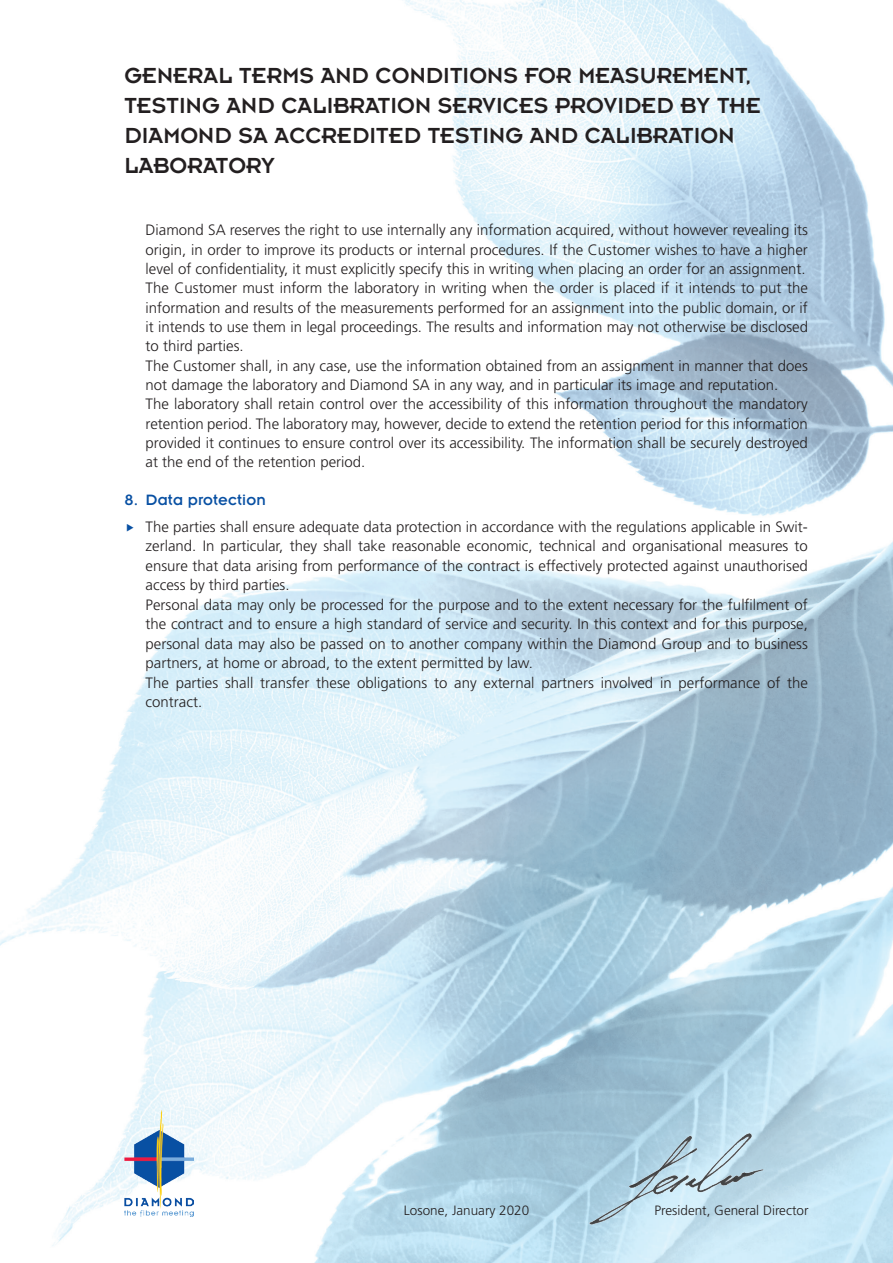
<style>
.page{position:relative;width:893px;height:1263px;background:#fff}
.page>*{position:absolute;margin:0;border:0;box-sizing:border-box;transform-origin:0 0}
.t1{font:24px/30px "Insignia";letter-spacing:.005em;color:#231f20}
.t2{font:16.5px "Insignia";letter-spacing:.01em;color:#0850a3}
.t3{font:300 15px/19.4px "Frutiger LT Std";color:#231f20}
.t4{font:300 13.5px "Frutiger LT Std";color:#231f20}
</style>
<div class="page">
<img style="left:0;top:0;width:893px;height:1263px">
<img style="left:124px;top:1110px;width:69px;height:106px">
<img style="left:587px;top:1133px;width:177px;height:91px">
<svg style="left:127px;top:523px;width:6px;height:8px"></svg>
<h1 class="t1" style="left:124px;top:61px;width:638px">GENERAL TERMS AND CONDITIONS FOR MEASUREMENT, TESTING AND CALIBRATION SERVICES PROVIDED BY THE DIAMOND SA ACCREDITED TESTING AND CALIBRATION LABORATORY</h1>
<p class="t3" style="left:146px;top:221px;width:664px">Diamond SA reserves the right to use internally any information acquired, without however revealing its origin, in order to improve its products or internal procedures. If the Customer wishes to have a higher level of confidentiality, it must explicitly specify this in writing when placing an order for an assignment.<br>The Customer must inform the laboratory in writing when the order is placed if it intends to put the information and results of the measurements performed for an assignment into the public domain, or if it intends to use them in legal proceedings. The results and information may not otherwise be disclosed to third parties.<br>The Customer shall, in any case, use the information obtained from an assignment in manner that does not damage the laboratory and Diamond SA in any way, and in particular its image and reputation.<br>The laboratory shall retain control over the accessibility of this information throughout the mandatory retention period. The laboratory may, however, decide to extend the retention period for this information provided it continues to ensure control over its accessibility. The information shall be securely destroyed at the end of the retention period.</p>
<p class="t2" style="left:124px;top:491px;width:143px">8. Data protection</p>
<p class="t3" style="left:146px;top:517px;width:664px">The parties shall ensure adequate data protection in accordance with the regulations applicable in Swit&shy;zerland. In particular, they shall take reasonable economic, technical and organisational measures to ensure that data arising from performance of the contract is effectively protected against unauthorised access by third parties.<br>Personal data may only be processed for the purpose and to the extent necessary for the fulfilment of the contract and to ensure a high standard of service and security. In this context and for this purpose, personal data may also be passed on to another company within the Diamond Group and to business partners, at home or abroad, to the extent permitted by law.<br>The parties shall transfer these obligations to any external partners involved in performance of the contract.</p>
<p class="t4" style="left:404px;top:1203px;width:127px">Losone, January 2020</p>
<p class="t4" style="left:654px;top:1203px;width:156px">President, General Director</p>
</div>
